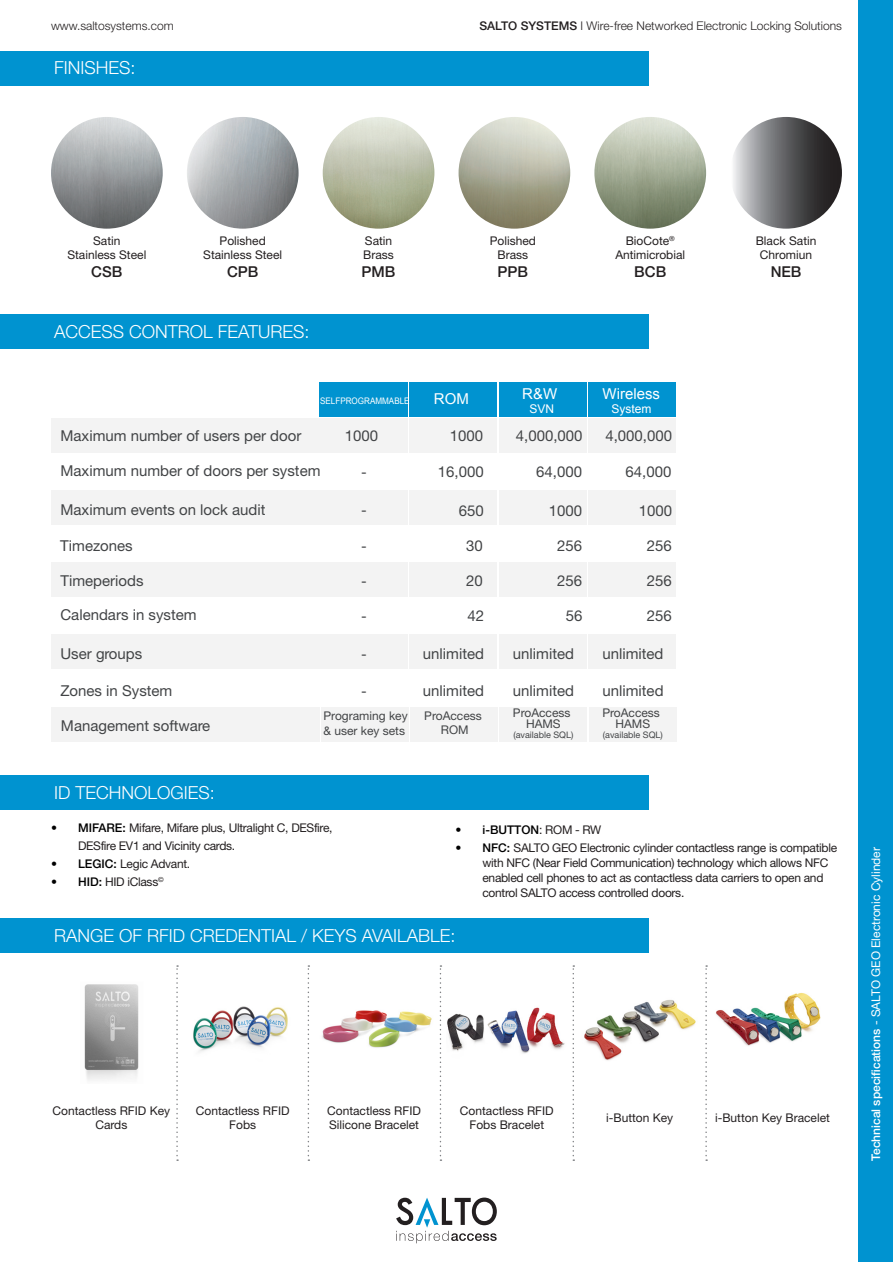
<style>
.page{position:relative;width:893px;height:1263px;background:#fff}
.page>*{position:absolute;margin:0;border:0;box-sizing:border-box;transform-origin:0 0}
.t1{font:300 18px "Helvetica Neue LT Std";color:#fff}
.t2{font:15px "Helvetica Neue LT Std";color:#424446}
.t3{font:500 15px "Helvetica Neue LT Std";color:#231f20}
.t4{font:15px "Arial";color:#fff}
.t5{font:15px "Arial";color:#424446}
.t6{font:12px/15px "Helvetica Neue LT Std";letter-spacing:-.025em;color:#231f20}
.t7{font:12px/14.4px "Helvetica Neue LT Std";color:#231f20;text-align:center}
.t8{font:300 12px "Helvetica Neue LT Std";color:#231f20}
.t9{font:12px/14.4px "Helvetica Neue LT Std";color:#424446;text-align:center}
.t10{font:12px "Helvetica Neue LT Std";color:#fff}
.t11{font:12px "Arial";color:#fff}
.t12{font:500 12px "Helvetica Neue LT Std";color:#000}
.t13{font:9px "Helvetica Neue LT Std";color:#424446}
.t14{font:9px "Arial";color:#fff;scale:.9 1}
.s1{font-weight:500}
.s2{font-weight:500;color:#000}
</style>
<div class="page">
<hr style="left:0;top:1px;width:1px;height:1261px;background:#0093d0">
<div style="left:859px;top:1px;width:34px;height:1261px;background:#0093d0"></div>
<svg style="left:396px;top:1197px;width:101px;height:46px"></svg>
<div style="left:0;top:51px;width:649px;height:34px;background:#0093d0"></div>
<div style="left:0;top:315px;width:649px;height:34px;background:#0093d0"></div>
<div style="left:0;top:776px;width:649px;height:34px;background:#0093d0"></div>
<div style="left:0;top:919px;width:649px;height:34px;background:#0093d0"></div>
<img style="left:51px;top:117px;width:112px;height:112px;border-radius:56px">
<img style="left:187px;top:117px;width:112px;height:112px;border-radius:56px">
<img style="left:323px;top:117px;width:111px;height:112px;border-radius:56px">
<img style="left:459px;top:117px;width:111px;height:112px;border-radius:56px">
<img style="left:594px;top:117px;width:112px;height:112px;border-radius:56px">
<svg style="left:730px;top:117px;width:112px;height:112px;background:#6b6b6d"></svg>
<img style="left:84px;top:984px;width:55px;height:97px">
<img style="left:193px;top:1006px;width:95px;height:46px">
<img style="left:322px;top:1010px;width:110px;height:38px">
<img style="left:447px;top:1007px;width:118px;height:47px">
<img style="left:584px;top:1000px;width:112px;height:61px">
<img style="left:716px;top:993px;width:105px;height:53px">
<svg style="left:176px;top:965px;width:2px;height:196px"></svg>
<svg style="left:308px;top:965px;width:1px;height:196px"></svg>
<svg style="left:440px;top:965px;width:1px;height:196px"></svg>
<svg style="left:572px;top:965px;width:2px;height:196px"></svg>
<svg style="left:705px;top:965px;width:2px;height:196px"></svg>
<div style="left:319px;top:383px;width:89px;height:34px;background:#0093d0"></div>
<div style="left:51px;top:419px;width:268px;height:34px;background:#f3f3f3"></div>
<div style="left:321px;top:419px;width:87px;height:34px;background:#f3f3f3"></div>
<div style="left:51px;top:491px;width:268px;height:34px;background:#f3f3f3"></div>
<div style="left:321px;top:491px;width:87px;height:34px;background:#f3f3f3"></div>
<div style="left:51px;top:563px;width:268px;height:34px;background:#f3f3f3"></div>
<div style="left:321px;top:563px;width:87px;height:34px;background:#f3f3f3"></div>
<div style="left:51px;top:635px;width:268px;height:34px;background:#f3f3f3"></div>
<div style="left:321px;top:635px;width:87px;height:34px;background:#f3f3f3"></div>
<div style="left:409px;top:383px;width:87px;height:34px;background:#0093d0"></div>
<div style="left:409px;top:419px;width:87px;height:34px;background:#f3f3f3"></div>
<div style="left:409px;top:491px;width:87px;height:34px;background:#f3f3f3"></div>
<div style="left:409px;top:563px;width:87px;height:34px;background:#f3f3f3"></div>
<div style="left:409px;top:635px;width:87px;height:34px;background:#f3f3f3"></div>
<div style="left:499px;top:383px;width:87px;height:34px;background:#0093d0"></div>
<div style="left:499px;top:419px;width:87px;height:34px;background:#f3f3f3"></div>
<div style="left:499px;top:491px;width:87px;height:34px;background:#f3f3f3"></div>
<div style="left:499px;top:563px;width:87px;height:34px;background:#f3f3f3"></div>
<div style="left:499px;top:635px;width:87px;height:34px;background:#f3f3f3"></div>
<div style="left:52px;top:707px;width:268px;height:35px;background:#f3f3f3"></div>
<div style="left:321px;top:707px;width:87px;height:35px;background:#f3f3f3"></div>
<div style="left:410px;top:707px;width:87px;height:35px;background:#f3f3f3"></div>
<div style="left:500px;top:707px;width:87px;height:35px;background:#f3f3f3"></div>
<div style="left:589px;top:383px;width:87px;height:34px;background:#0093d0"></div>
<div style="left:589px;top:419px;width:87px;height:34px;background:#f3f3f3"></div>
<div style="left:589px;top:491px;width:87px;height:34px;background:#f3f3f3"></div>
<div style="left:589px;top:563px;width:87px;height:34px;background:#f3f3f3"></div>
<div style="left:589px;top:635px;width:87px;height:34px;background:#f3f3f3"></div>
<div style="left:589px;top:707px;width:87px;height:35px;background:#f3f3f3"></div>
<p class="t8" style="left:51px;top:18px;width:124px">www.saltosystems.com</p>
<p class="t8" style="left:479px;top:19px;width:364px"><span class="s1">SALTO SYSTEMS</span> I Wire-free Networked Electronic Locking Solutions</p>
<h1 class="t1" style="left:54px;top:57px;width:83px">FINISHES:</h1>
<p class="t7" style="left:67px;top:233px;width:80px">Satin<br>Stainless Steel</p>
<p class="t3" style="left:91px;top:263px;width:33px">CSB</p>
<p class="t7" style="left:203px;top:233px;width:80px">Polished<br>Stainless Steel</p>
<p class="t3" style="left:227px;top:263px;width:33px">CPB</p>
<h1 class="t1" style="left:54px;top:321px;width:257px">Access Co ntrol Featu res:</h1>
<p class="t7" style="left:363px;top:233px;width:32px;text-align:left">Satin<br>Brass</p>
<p class="t3" style="left:362px;top:263px;width:35px">PMB</p>
<p class="t14" style="left:320px;top:395px;width:101px">SELFPROGRAMMABLE</p>
<p class="t4" style="left:434px;top:389px;width:36px">ROM</p>
<p class="t7" style="left:490px;top:233px;width:48px">Polished<br>Brass</p>
<p class="t3" style="left:498px;top:263px;width:32px">PP B</p>
<p class="t4" style="left:522px;top:384px;width:36px">R&amp;W</p>
<p class="t11" style="left:529px;top:401px;width:26px">SVN</p>
<p class="t2" style="left:60px;top:427px;width:242px">Maximum number of users per door</p>
<p class="t2" style="left:345px;top:427px;width:35px">1000</p>
<p class="t2" style="left:450px;top:427px;width:35px">1000</p>
<p class="t2" style="left:516px;top:427px;width:68px">4,000,000</p>
<p class="t5" style="left:362px;top:462px;width:6px">-</p>
<p class="t5" style="left:362px;top:500px;width:6px">-</p>
<p class="t5" style="left:362px;top:536px;width:6px">-</p>
<p class="t5" style="left:362px;top:571px;width:6px">-</p>
<p class="t5" style="left:362px;top:606px;width:6px">-</p>
<p class="t5" style="left:362px;top:644px;width:6px">-</p>
<p class="t5" style="left:362px;top:680px;width:6px">-</p>
<p class="t2" style="left:60px;top:462px;width:262px">Maximum number of doors per system</p>
<p class="t2" style="left:60px;top:500px;width:206px">Maximum events on lock audit</p>
<p class="t2" style="left:60px;top:536px;width:74px">Timezones</p>
<p class="t2" style="left:60px;top:572px;width:85px">Timeperiods</p>
<p class="t2" style="left:60px;top:606px;width:138px">Calendars in system</p>
<p class="t2" style="left:60px;top:645px;width:83px">User groups</p>
<p class="t2" style="left:438px;top:463px;width:47px">16,000</p>
<p class="t2" style="left:536px;top:463px;width:47px">64,000</p>
<p class="t2" style="left:459px;top:501px;width:27px">650</p>
<p class="t2" style="left:549px;top:501px;width:35px">1000</p>
<p class="t2" style="left:466px;top:537px;width:18px">30</p>
<p class="t2" style="left:557px;top:537px;width:27px">256</p>
<p class="t2" style="left:466px;top:571px;width:18px">20</p>
<p class="t2" style="left:557px;top:571px;width:27px">256</p>
<p class="t2" style="left:467px;top:606px;width:18px">42</p>
<p class="t2" style="left:566px;top:606px;width:18px">56</p>
<p class="t2" style="left:423px;top:645px;width:63px">unlimited</p>
<p class="t2" style="left:423px;top:681px;width:63px">unlimited</p>
<p class="t2" style="left:513px;top:645px;width:63px">unlimited</p>
<p class="t2" style="left:60px;top:681px;width:113px">Zones in System</p>
<p class="t2" style="left:513px;top:681px;width:63px">unlimited</p>
<p class="t2" style="left:61px;top:717px;width:151px">Management software</p>
<p class="t9" style="left:323px;top:709px;width:86px;text-align:left">Programing key &amp; user key sets</p>
<p class="t9" style="left:424px;top:708px;width:59px">ProAccess<br>ROM</p>
<p class="t9" style="left:513px;top:708px;width:59px;line-height:10.5px">ProAccess<br>HAMS</p>
<p class="t13" style="left:513px;top:730px;width:61px">(available SQL)</p>
<h1 class="t1" style="left:0;top:782px;width:25px">ID</h1>
<h1 class="t1" style="left:75px;top:782px;width:141px">TECHNOLOGIES:</h1>
<p class="t7" style="left:615px;top:233px;width:71px">BioCote<sup>®<br></sup>Antimicrobial</p>
<p class="t3" style="left:634px;top:263px;width:33px">BCB</p>
<p class="t4" style="left:603px;top:384px;width:59px">Wireless</p>
<p class="t11" style="left:611px;top:401px;width:42px">System</p>
<p class="t2" style="left:605px;top:427px;width:68px">4,000,000</p>
<p class="t2" style="left:626px;top:463px;width:47px">64,000</p>
<p class="t2" style="left:639px;top:501px;width:35px">1000</p>
<p class="t2" style="left:647px;top:537px;width:27px">256</p>
<p class="t2" style="left:647px;top:571px;width:27px">256</p>
<p class="t2" style="left:647px;top:606px;width:27px">256</p>
<p class="t2" style="left:602px;top:645px;width:63px">unlimited</p>
<p class="t2" style="left:602px;top:681px;width:63px">unlimited</p>
<p class="t9" style="left:602px;top:708px;width:59px;line-height:10.5px">ProAccess<br>HAMS</p>
<p class="t13" style="left:603px;top:730px;width:61px">(available SQL)</p>
<p class="t7" style="left:756px;top:233px;width:62px">Black Satin<br>Chromiun</p>
<p class="t3" style="left:771px;top:263px;width:32px">NEB</p>
<p class="t6" style="left:78px;top:819px;width:256px;line-height:18px;text-indent:-27px"><span class="s2">• MIFARE:</span> Mifare, Mifare plus, Ultralight C, DESfire,<br>DESfire EV1 and Vicinity cards.</p>
<p class="t6" style="left:51px;top:856px;width:141px"><span class="s2">• LEGIC:</span> Legic Advant.</p>
<p class="t6" style="left:51px;top:874px;width:114px"><span class="s2">• HID:</span> HID iClass<sup>©</sup></p>
<p class="t12" style="left:455px;top:823px;width:52px">• I-BUTTO</p>
<p class="t6" style="left:530px;top:822px;width:72px"><span class="s2">N</span>: ROM - RW</p>
<p class="t6" style="left:482px;top:840px;width:356px;text-indent:-27px"><span class="s2">• NFC:</span> SALTO GEO Electronic cylinder contactless range is compatible with NFC (Near Field Communication) technology which allows NFC enabled cell phones to act as contactless data carriers to open and control SALTO access controlled doors.</p>
<h1 class="t1" style="left:0;top:925px;width:27px">Ra</h1>
<h1 class="t1" style="left:77px;top:925px;width:380px">ng e of RFID credential / keys available:</h1>
<p class="t7" style="left:53px;top:1103px;width:119px">Contactless RFID Key<br>Cards</p>
<p class="t7" style="left:196px;top:1103px;width:95px">Contactless RFID<br>Fobs</p>
<p class="t7" style="left:327px;top:1103px;width:95px;text-align:left">Contactless RFID<br>Silicone Bracelet</p>
<p class="t7" style="left:460px;top:1103px;width:95px">Contactless RFID<br>Fobs Bracelet</p>
<p class="t7" style="left:606px;top:1110px;width:69px">i-Button Key</p>
<p class="t7" style="left:715px;top:1110px;width:116px">i-Button Key Bracelet</p>
<p class="t10" style="left:869px;top:1161px;width:315px;rotate:-90deg"><span class="s1">TECHNICAL SPECIFICATIONS</span> - SALTO GEO Electronic Cylinder</p>
</div>
